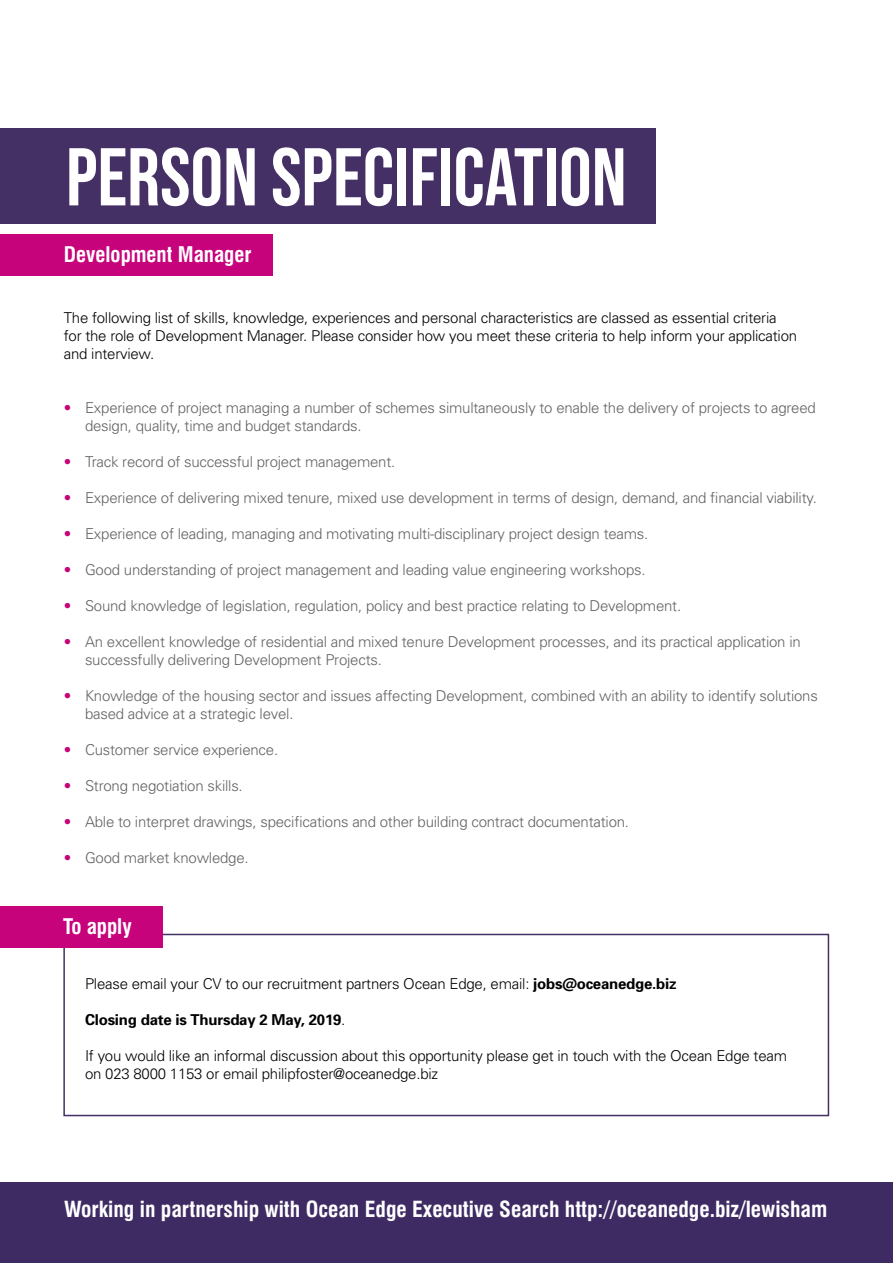
<style>
.page{position:relative;width:893px;height:1263px;background:#fff}
.page>*{position:absolute;margin:0;border:0;box-sizing:border-box;transform-origin:0 0}
.t1{font:81.75px "Bebas Neue";color:#fff}
.t2{font:700 condensed 21.6px "Swiss 721 BT";color:#fff}
.t3{font:700 condensed 21px "Swiss 721 BT";color:#fff}
.t4{font:300 15px/18px "Univers";letter-spacing:-.015em;color:#646363}
.t5{font:300 15px/18px "Univers";letter-spacing:-.015em;color:#000}
.t6{font:700 15px "Univers";letter-spacing:-.015em;color:#000}
.s1{color:#c7037c}
.s2{font-weight:700}
.s3{font-weight:300}
</style>
<div class="page">
<div style="left:63px;top:934px;width:766px;height:182px;background:#fff;border:2px solid #453065"></div>
<div style="left:0;top:906px;width:163px;height:41px;background:#c7037c"></div>
<div style="left:0;top:234px;width:272px;height:41px;background:#c7037c"></div>
<div style="left:0;top:128px;width:655px;height:96px;background:#453065"></div>
<div style="left:0;top:1182px;width:893px;height:81px;background:#3f2b64"></div>
<h1 class="t1" style="left:66px;top:131px;width:562px">PERSON SPECIFICATION</h1>
<h3 class="t3" style="left:64px;top:241px;width:189px">Development Manager</h3>
<p class="t5" style="left:64px;top:308px;width:735px">The following list of skills, knowledge, experiences and personal characteristics are classed as essential criteria for the role of Development Manager. Please consider how you meet these criteria to help inform your application and interview.</p>
<p class="t4" style="left:85px;top:398px;width:732px;text-indent:-21px"><span class="s1">•</span> Experience of project managing a number of schemes simultaneously to enable the delivery of projects to agreed design, quality, time and budget standards.</p>
<p class="t4" style="left:64px;top:452px;width:333px"><span class="s1">•</span> Track record of successful project management.</p>
<p class="t4" style="left:64px;top:488px;width:755px"><span class="s1">•</span> Experience of delivering mixed tenure, mixed use development in terms of design, demand, and financial viability.</p>
<p class="t4" style="left:64px;top:524px;width:586px"><span class="s1">•</span> Experience of leading, managing and motivating multi-disciplinary project design teams.</p>
<p class="t4" style="left:64px;top:560px;width:583px"><span class="s1">•</span> Good understanding of project management and leading value engineering workshops.</p>
<p class="t4" style="left:64px;top:596px;width:619px"><span class="s1">•</span> Sound knowledge of legislation, regulation, policy and best practice relating to Development.</p>
<p class="t4" style="left:85px;top:632px;width:717px;text-indent:-21px"><span class="s1">•</span> An excellent knowledge of residential and mixed tenure Development processes, and its practical application in successfully delivering Development Projects.</p>
<p class="t4" style="left:85px;top:686px;width:734px;text-indent:-21px"><span class="s1">•</span> Knowledge of the housing sector and issues affecting Development, combined with an ability to identify solutions based advice at a strategic level.</p>
<p class="t4" style="left:64px;top:740px;width:216px"><span class="s1">•</span> Customer service experience.</p>
<p class="t4" style="left:64px;top:776px;width:180px"><span class="s1">•</span> Strong negotiation skills.</p>
<p class="t4" style="left:64px;top:812px;width:567px"><span class="s1">•</span> Able to interpret drawings, specifications and other building contract documentation.</p>
<p class="t4" style="left:64px;top:848px;width:186px"><span class="s1">•</span> Good market knowledge.</p>
<h3 class="t3" style="left:63px;top:913px;width:70px">To apply</h3>
<p class="t5" style="left:85px;top:974px;width:593px">Please email your CV to our recruitment partners Ocean Edge, email: <span class="s2">jobs@oceanedge.biz</span></p>
<p class="t6" style="left:85px;top:1010px;width:262px">Closing date is Thursday 2 May, 2019<span class="s3">.</span></p>
<p class="t5" style="left:85px;top:1046px;width:703px">If you would like an informal discussion about this opportunity please get in touch with the Ocean Edge team on 023 8000 1153 or email philipfoster@oceanedge.biz</p>
<h2 class="t2" style="left:64px;top:1196px;width:765px">Working in partnership with Ocean Edge Executive Search http://oceanedge.biz/lewisham</h2>
</div>
